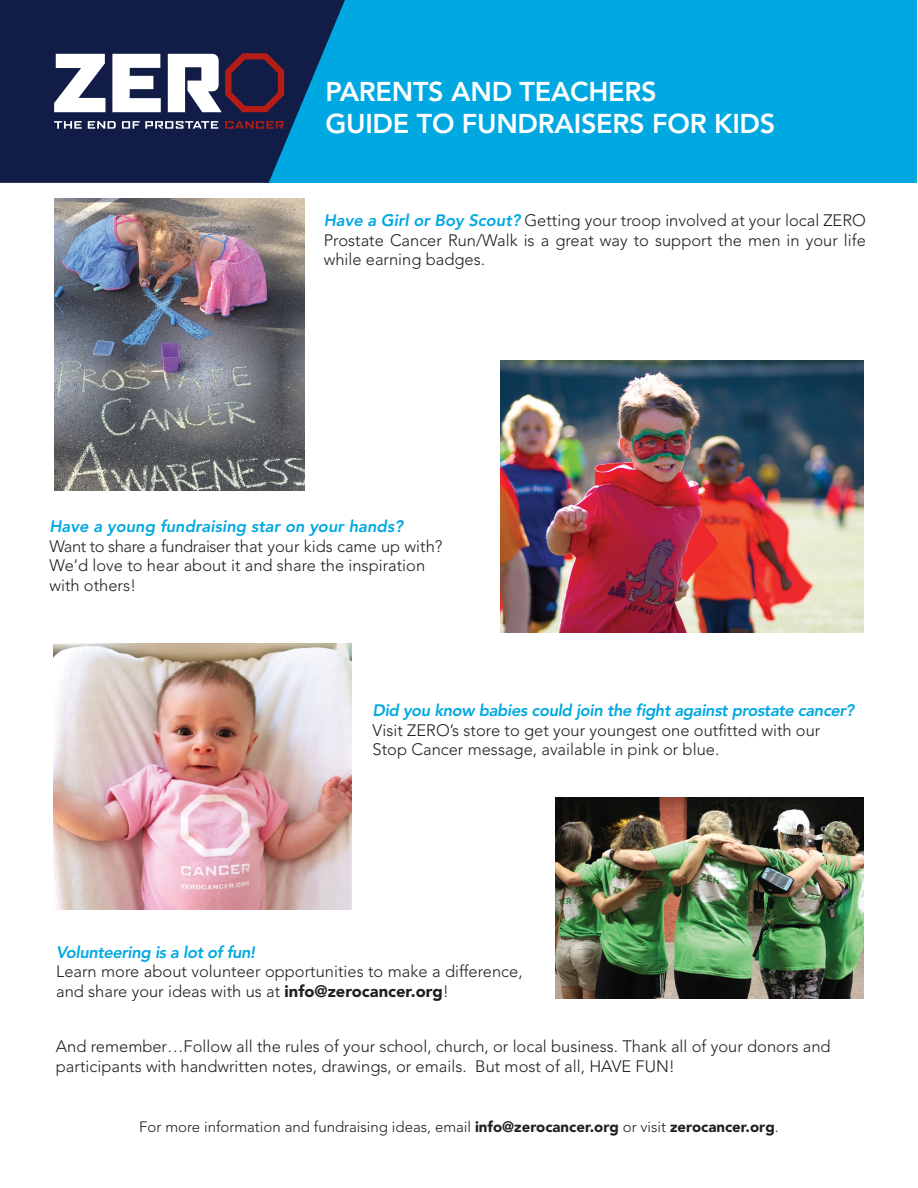
<style>
.page{position:relative;width:918px;height:1188px;background:#fff}
.page>*{position:absolute;margin:0;border:0;box-sizing:border-box;transform-origin:0 0}
.t1{font:800 27px/32.4px "Avenir";letter-spacing:-.01em;color:#fff}
.t2{font:300 16.5px/19.5px "Avenir";color:#231f20}
.t3{font:italic 800 16.5px "Avenir";letter-spacing:-.025em;color:#00a8e1}
.t4{font:italic 800 16.5px "Avenir";color:#00a8e1}
.t5{font:300 15px "Avenir";color:#231f20}
.s1{font-weight:800;font-style:italic;color:#00a8e1}
.s2{font-weight:900}
</style>
<div class="page">
<div style="left:264px;top:0;width:653px;height:182px;background:#00a8e1"></div>
<img style="left:54px;top:198px;width:250px;height:292px">
<img style="left:555px;top:798px;width:309px;height:201px">
<img style="left:501px;top:361px;width:363px;height:272px">
<img style="left:54px;top:644px;width:298px;height:265px">
<svg style="left:0;top:0;width:345px;height:183px;fill:#111d47"></svg>
<svg style="left:54px;top:54px;width:51px;height:58px"></svg>
<svg style="left:112px;top:54px;width:49px;height:58px"></svg>
<svg style="left:168px;top:53px;width:116px;height:59px"></svg>
<svg style="left:54px;top:121px;width:28px;height:8px"></svg>
<svg style="left:88px;top:121px;width:28px;height:8px"></svg>
<svg style="left:122px;top:121px;width:96px;height:8px"></svg>
<svg style="left:225px;top:121px;width:59px;height:8px"></svg>
<h1 class="t1" style="left:325px;top:75px;width:451px">PARENTS AND TEACHERS<br>GUIDE TO FUNDRAISERS FOR KIDS</h1>
<p class="t2" style="left:324px;top:211px;width:544px;text-align:justify"><span class="s1">Have a Girl or Boy Scout?</span> Getting your troop involved at your local ZERO Prostate Cancer Run/Walk is a great way to support the men in your life while earning badges.</p>
<p class="t4" style="left:49px;top:517px;width:355px">Have a young fundraising star on your hands?</p>
<p class="t2" style="left:49px;top:536px;width:395px">Want to share a fundraiser that your kids came up with?<br>We’d love to hear about it and share the inspiration with others!</p>
<p class="t3" style="left:373px;top:701px;width:483px">Did you know babies could join the fight against prostate cancer?</p>
<p class="t2" style="left:373px;top:720px;width:449px">Visit ZERO’s store to get your youngest one outfitted with our<br>Stop Cancer message, available in pink or blue.</p>
<p class="t3" style="left:56px;top:942px;width:200px">Volunteering is a lot of fun!</p>
<p class="t2" style="left:56px;top:962px;width:468px">Learn more about volunteer opportunities to make a difference, and share your ideas with us at <span class="s2">info@zerocancer.org</span>!</p>
<p class="t2" style="left:56px;top:1037px;width:776px">And remember…Follow all the rules of your school, church, or local business. Thank all of your donors and participants with handwritten notes, drawings, or emails. But most of all, HAVE FUN!</p>
<p class="t5" style="left:139px;top:1118px;width:641px">For more information and fundraising ideas, email <span class="s2">info@zerocancer.org</span> or visit <span class="s2">zerocancer.org</span>.</p>
</div>
